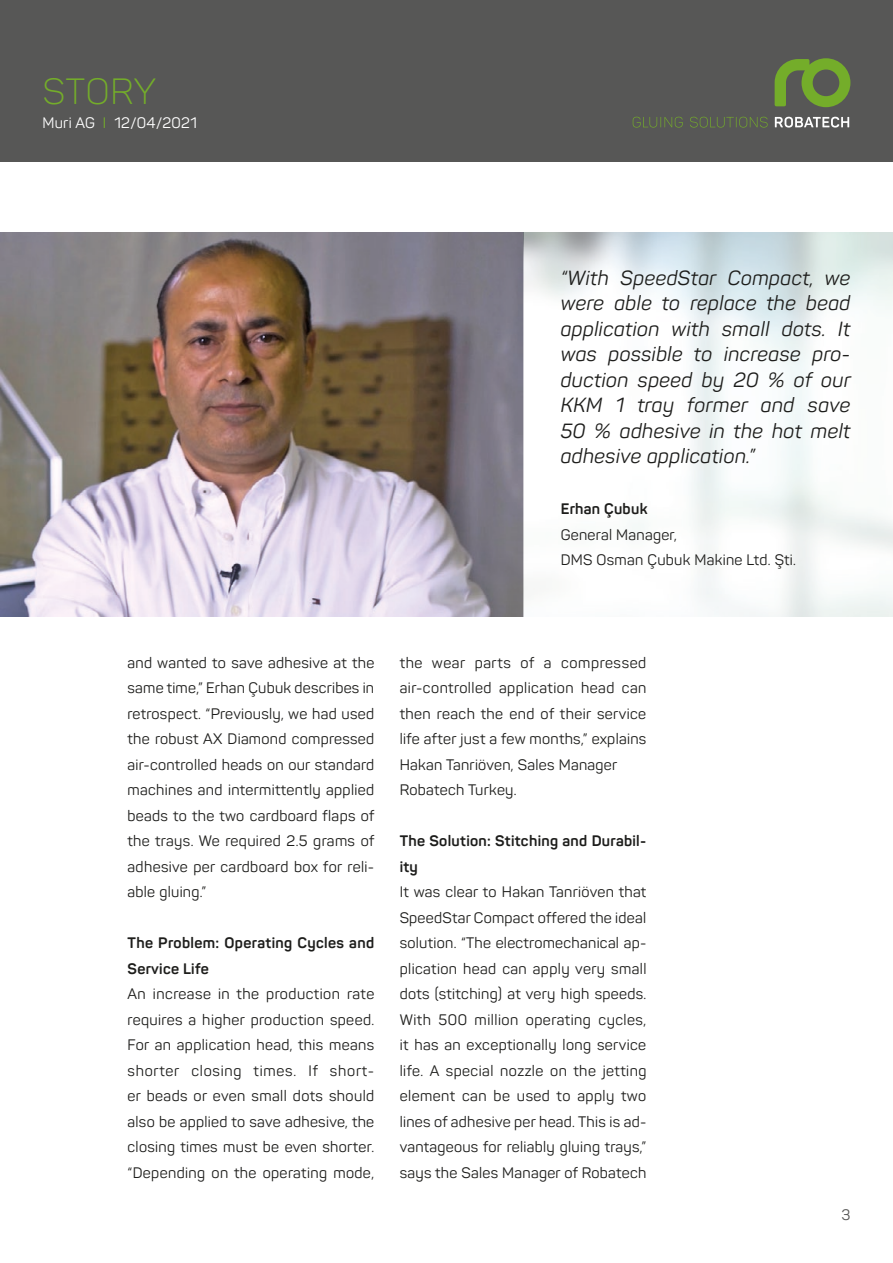
<style>
.page{position:relative;width:893px;height:1263px;background:#fff}
.page>*{position:absolute;margin:0;border:0;box-sizing:border-box;transform-origin:0 0}
.header_pressemitteil{font:300 36px "Panton";letter-spacing:.02em;color:#74ad2a}
.lead-de{font:italic 20.25px/25.5px "Panton";letter-spacing:.02em;color:#1d1d1b;text-align:justify}
.fliesstext-de{font:15px/25.5px "Panton";letter-spacing:.02em;color:#1d1d1b;text-align:justify}
.fliesstext-de-2{font:700 15px/25.5px "Panton";letter-spacing:.02em;color:#1d1d1b}
.header_ort_datum{font:15px "Panton";letter-spacing:.02em;color:#fff}
.t1{font:15px "Panton";color:#575756}
.s1{color:#74ad2a}
</style>
<div class="page">
<div style="left:0;top:0;width:893px;height:162px;background:#575756"></div>
<svg style="left:775px;top:58px;width:75px;height:49px"></svg>
<svg style="left:775px;top:117px;width:74px;height:11px"></svg>
<svg style="left:633px;top:117px;width:135px;height:11px"></svg>
<img style="left:0;top:233px;width:893px;height:383px">
<p class="header_pressemitteil" style="left:43px;top:69px;width:115px">STORY</p>
<p class="header_ort_datum" style="left:43px;top:113px;width:156px">Muri AG <span class="s1">I</span> 12/04/2021</p>
<p class="lead-de" style="left:561px;top:265px;width:292px">“With SpeedStar Compact, we were able to replace the bead application with small dots. It was possible to increase pro&shy;duction speed by 20 % of our KKM 1 tray former and save 50 % adhesive in the hot melt adhesive application.”</p>
<p class="fliesstext-de-2" style="left:561px;top:496px;width:88px">Erhan Çubuk</p>
<p class="fliesstext-de" style="left:561px;top:522px;width:118px">General Manager,</p>
<p class="fliesstext-de" style="left:561px;top:547px;width:237px">DMS Osman Çubuk Makine Ltd. Şti.</p>
<p class="fliesstext-de" style="left:128px;top:649px;width:248px">and wanted to save adhesive at the same time,” Erhan Çubuk describes in retrospect. “Previously, we had used the robust AX Diamond compressed air-controlled heads on our standard machines and intermittently applied beads to the two cardboard flaps of the trays. We required 2.5 grams of adhesive per cardboard box for reli&shy;able gluing.”</p>
<p class="fliesstext-de-2" style="left:128px;top:930px;width:248px">The Problem: Operating Cycles and<br>Service Life</p>
<p class="fliesstext-de" style="left:128px;top:981px;width:248px">An increase in the production rate requires a higher production speed.<br>For an application head, this means shorter closing times. If short&shy;er beads or even small dots should also be applied to save adhesive, the closing times must be even shorter. “Depending on the operating mode,</p>
<p class="fliesstext-de" style="left:400px;top:649px;width:248px">the wear parts of a compressed air-controlled application head can then reach the end of their service life after just a few months,” explains Hakan Tanriöven, Sales Manager</p>
<p class="fliesstext-de" style="left:400px;top:777px;width:118px">Robatech Turkey.</p>
<p class="fliesstext-de-2" style="left:400px;top:828px;width:248px">The Solution: Stitching and Durabil&shy;ity</p>
<p class="fliesstext-de" style="left:400px;top:879px;width:248px">It was clear to Hakan Tanriöven that SpeedStar Compact offered the ideal solution. “The electromechanical ap&shy;plication head can apply very small dots (stitching) at very high speeds.<br>With 500 million operating cycles, it has an exceptionally long service life. A special nozzle on the jetting element can be used to apply two lines of adhesive per head. This is ad&shy;vantageous for reliably gluing trays,” says the Sales Manager of Robatech</p>
<p class="t1" style="left:841px;top:1206px;width:10px">3</p>
</div>
